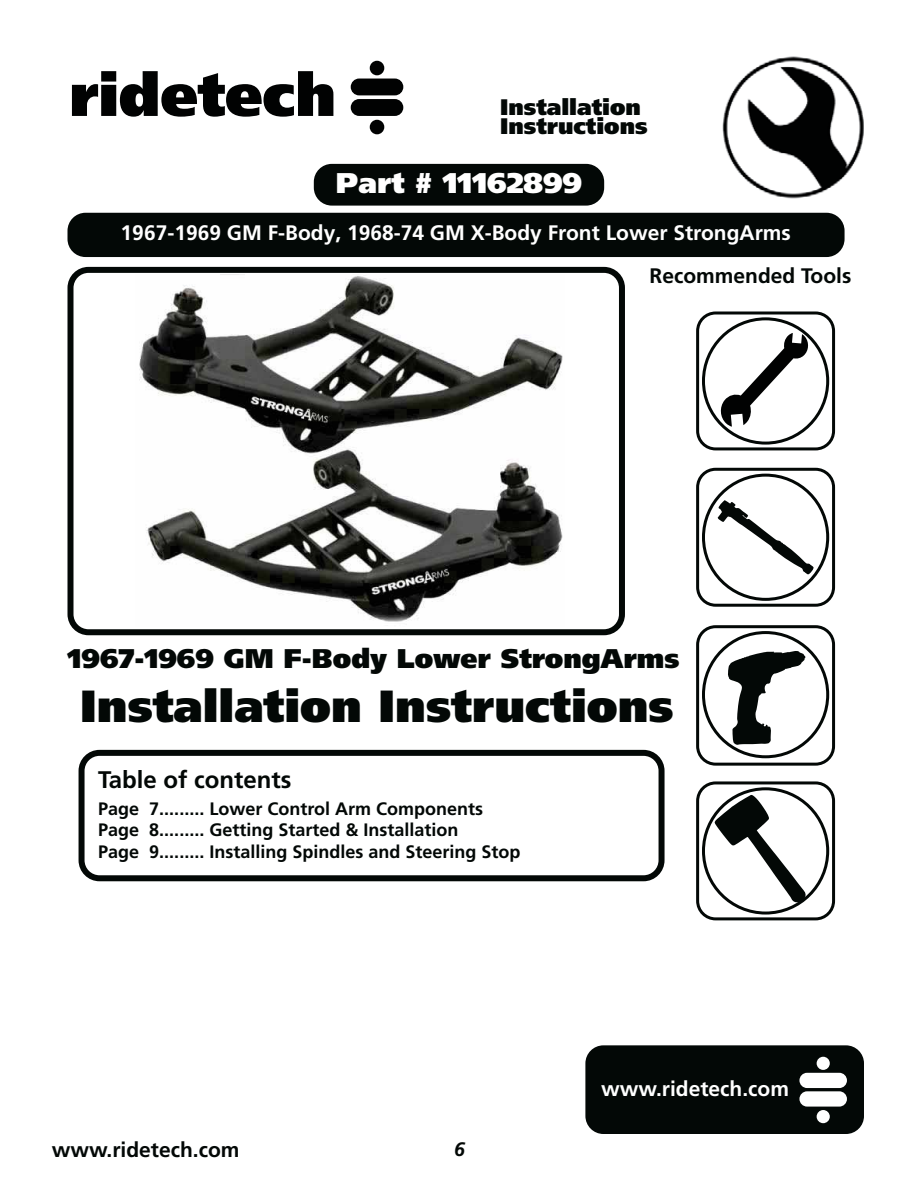
<style>
.page{position:relative;width:918px;height:1188px;background:#fff}
.page>*{position:absolute;margin:0;border:0;box-sizing:border-box;transform-origin:0 0}
.t1{font:900 45px "Frutiger LT Pro";color:#030806}
.t2{font:900 28.5px "Frutiger LT Pro";color:#fff}
.t3{font:900 27px "Frutiger LT Pro";color:#030806}
.t4{font:700 24px "Frutiger LT Pro";color:#030806}
.t5{font:900 22.5px/19.5px "Frutiger LT Pro";color:#030806}
.t6{font:700 21px "Frutiger LT Pro";color:#fff}
.t7{font:700 21px "Frutiger LT Pro";color:#030806}
.t8{font:italic 700 19.5px "Frutiger LT Pro";color:#030806}
.t9{font:700 18px/21.6px "Frutiger LT Pro";color:#030806}
</style>
<div class="page">
<img style="left:722px;top:56px;width:142px;height:143px">
<svg style="left:72px;top:71px;width:261px;height:46px"></svg>
<div style="left:351px;top:79px;width:52px;height:16px;background:#010202;border-radius:8px"></div>
<div style="left:351px;top:99px;width:52px;height:17px;background:#010202;border-radius:8px"></div>
<div style="left:370px;top:61px;width:14px;height:14px;background:#010202;border-radius:50%"></div>
<div style="left:370px;top:120px;width:14px;height:14px;background:#010202;border-radius:50%"></div>
<img style="left:139px;top:274px;width:424px;height:348px">
<div style="left:702px;top:631px;width:127px;height:127px;border:3px solid #030806;border-radius:50%"></div>
<div style="left:696px;top:625px;width:139px;height:141px;border:3px solid #030806;border-radius:18px"></div>
<svg style="left:728px;top:651px;width:77px;height:94px"></svg>
<div style="left:696px;top:468px;width:139px;height:139px;border:3px solid #030806;border-radius:18px"></div>
<svg style="left:718px;top:500px;width:96px;height:75px"></svg>
<div style="left:702px;top:474px;width:127px;height:127px;border:3px solid #030806;border-radius:50%"></div>
<div style="left:696px;top:781px;width:139px;height:139px;border:3px solid #030806;border-radius:18px"></div>
<svg style="left:715px;top:795px;width:91px;height:108px"></svg>
<div style="left:702px;top:787px;width:127px;height:128px;border:3px solid #030806;border-radius:50%"></div>
<div style="left:585px;top:1045px;width:279px;height:89px;background:#030806;border-radius:18px"></div>
<div style="left:799px;top:1073px;width:48px;height:15px;background:#fff;border-radius:8px"></div>
<div style="left:799px;top:1091px;width:48px;height:16px;background:#fff;border-radius:8px"></div>
<div style="left:817px;top:1057px;width:13px;height:13px;background:#fff;border-radius:50%"></div>
<div style="left:817px;top:1110px;width:13px;height:13px;background:#fff;border-radius:50%"></div>
<div style="left:696px;top:312px;width:139px;height:138px;border:3px solid #030806;border-radius:18px"></div>
<div style="left:702px;top:317px;width:127px;height:128px;border:3px solid #030806;border-radius:50%"></div>
<svg style="left:719px;top:333px;width:90px;height:94px"></svg>
<div style="left:79px;top:750px;width:586px;height:131px;border:6px solid #030806;border-radius:18px"></div>
<div style="left:68px;top:213px;width:777px;height:44px;background:#030806;border-radius:18px"></div>
<div style="left:68px;top:267px;width:557px;height:368px;border:6px solid #030806;border-radius:18px"></div>
<div style="left:314px;top:164px;width:290px;height:42px;background:#030806;border-radius:18px"></div>
<p class="t5" style="left:500px;top:98px;width:149px">Installation<br>Instructions</p>
<h2 class="t2" style="left:336px;top:171px;width:248px">Part # 11162899</h2>
<p class="t6" style="left:121px;top:224px;width:672px">1967-1969 GM F-Body, 1968-74 GM X-Body Front Lower StrongArms</p>
<p class="t7" style="left:650px;top:266px;width:203px">Recommended Tools</p>
<h3 class="t3" style="left:68px;top:647px;width:613px">1967-1969 GM F-Body Lower StrongArms</h3>
<h1 class="t1" style="left:80px;top:687px;width:595px">Installation Instructions</h1>
<h3 class="t4" style="left:98px;top:770px;width:195px">Table of contents</h3>
<p class="t9" style="left:98px;top:799px;width:424px">Page 7......... Lower Control Arm Components<br>Page 8......... Getting Started &amp; Installation<br>Page 9......... Installing Spindles and Steering Stop</p>
<p class="t7" style="left:52px;top:1141px;width:189px">www.ridetech.com</p>
<p class="t8" style="left:454px;top:1141px;width:12px">6</p>
<p class="t6" style="left:601px;top:1080px;width:189px">www.ridetech.com</p>
</div>
